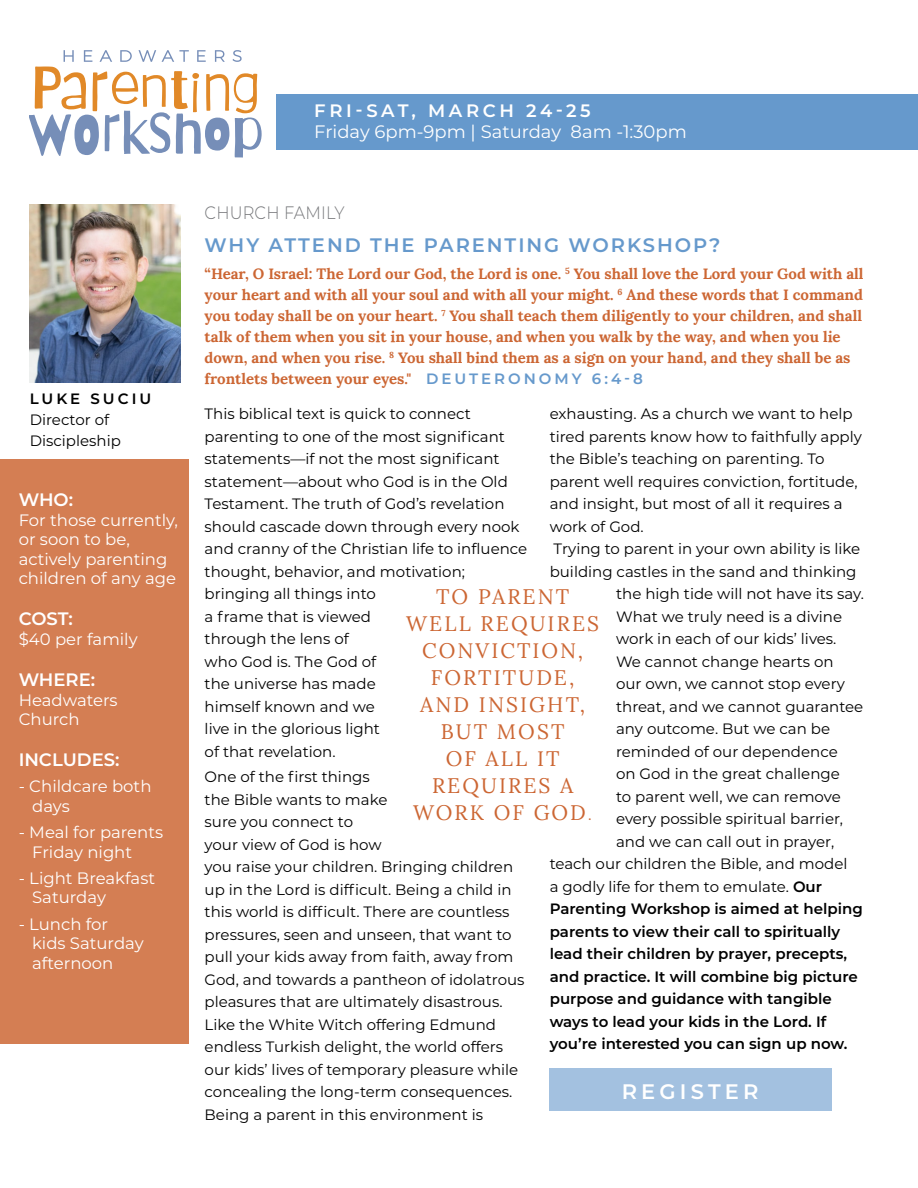
<style>
.page{position:relative;width:918px;height:1188px;background:#fff}
.page>*{position:absolute;margin:0;border:0;box-sizing:border-box;transform-origin:0 0}
.t1{font:21px/27px "Lora";letter-spacing:.1em;color:#c63;text-align:center}
.t2{font:600 21px "Montserrat";letter-spacing:.2em;color:#fff}
.t3{font:600 19.5px "Montserrat";letter-spacing:.1em;color:#69c}
.t4{font:18px "Montserrat";color:#fff}
.t5{font:600 18px "Montserrat";color:#fff}
.t6{font:600 18px "Montserrat";letter-spacing:.2em;color:#fff}
.t7{font:300 18px "Montserrat";letter-spacing:.01em;color:#77787b;scale:.9 1}
.t8{font:16.5px/19.5px "Montserrat";color:#fff}
.t9{font:15px/22.5px "Montserrat";color:#000}
.t10{font:700 15px/21px "Lora";color:#c63}
.t11{font:600 15px "Montserrat";color:#000}
.t12{font:600 15px "Montserrat";letter-spacing:.2em;color:#000}
.s1{font-family:"Montserrat";font-weight:600;color:#69c}
.s2{font-weight:600}
.s3{font-family:"Montserrat";font-weight:300}
</style>
<div class="page">
<div style="left:277px;top:95px;width:641px;height:55px;background:#69c"></div>
<div style="left:0;top:459px;width:188px;height:584px;background:#d47e53"></div>
<img style="left:30px;top:204px;width:150px;height:178px">
<svg style="left:30px;top:50px;width:232px;height:108px"></svg>
<div style="left:549px;top:1068px;width:283px;height:42px;background:#a3c1e0"></div>
<p class="t12" style="left:30px;top:388px;width:123px">LUKE SUCIU</p>
<p class="t9" style="left:30px;top:409px;width:93px;line-height:21px">Director of<br>Discipleship</p>
<p class="t5" style="left:19px;top:487px;width:56px">WHO:</p>
<p class="t8" style="left:19px;top:510px;width:161px">For those currently, or soon to be, actively parenting children of any age</p>
<p class="t5" style="left:19px;top:606px;width:56px">COST:</p>
<p class="t8" style="left:19px;top:629px;width:121px">$40 per family</p>
<p class="t5" style="left:19px;top:667px;width:78px">WHERE:</p>
<p class="t8" style="left:19px;top:689px;width:101px">Headwaters<br>Church</p>
<p class="t5" style="left:19px;top:747px;width:102px">INCLUDES:</p>
<p class="t8" style="left:32px;top:776px;width:121px;text-indent:-13px">- Childcare both days</p>
<p class="t8" style="left:32px;top:822px;width:133px;text-indent:-13px">- Meal for parents<br>Friday night</p>
<p class="t8" style="left:32px;top:868px;width:124px;text-indent:-13px">- Light Breakfast<br>Saturday</p>
<p class="t8" style="left:32px;top:913px;width:113px;text-indent:-13px">- Lunch for kids Saturday afternoon</p>
<p class="t6" style="left:314px;top:98px;width:278px">FRI-SAT, MARCH 24-25</p>
<p class="t4" style="left:314px;top:120px;width:374px">Friday 6pm-9pm | Saturday 8am -1:30pm</p>
<p class="t7" style="left:205px;top:200px;width:157px">CHURCH FAMILY</p>
<h2 class="t3" style="left:205px;top:231px;width:517px">WHY ATTEND THE PARENTING WORKSHOP?</h2>
<p class="t10" style="left:205px;top:262px;width:660px">“Hear, O Israel: The Lord our God, the Lord is one. <sup>5</sup> You shall love the Lord your God with all your heart and with all your soul and with all your might. <sup>6</sup> And these words that I command you today shall be on your heart. <sup>7</sup> You shall teach them diligently to your children, and shall talk of them when you sit in your house, and when you walk by the way, and when you lie down, and when you rise. <sup>8</sup> You shall bind them as a sign on your hand, and they shall be as frontlets between your eyes." <span class="s1">D E U T E R O N O M Y 6 : 4 - 8</span></p>
<p class="t9" style="left:205px;top:402px;width:324px">This biblical text is quick to connect parenting to one of the most significant statements—if not the most significant statement—about who God is in the Old<br>Testament. The truth of God’s revelation should cascade down through every nook and cranny of the Christian life to influence thought, behavior, and motivation; bringing all things into<br>a frame that is viewed<br>through the lens of<br>who God is. The God of<br>the universe has made<br>himself known and we<br>live in the glorious light<br>of that revelation.</p>
<p class="t9" style="left:205px;top:765px;width:321px">One of the first things<br>the Bible wants to make<br>sure you connect to<br>your view of God is how<br>you raise your children. Bringing children up in the Lord is difficult. Being a child in this world is difficult. There are countless pressures, seen and unseen, that want to pull your kids away from faith, away from God, and towards a pantheon of idolatrous pleasures that are ultimately disastrous.<br>Like the White Witch offering Edmund endless Turkish delight, the world offers our kids’ lives of temporary pleasure while concealing the long-term consequences.<br>Being a parent in this environment is</p>
<p class="t9" style="left:550px;top:402px;width:305px">exhausting. As a church we want to help</p>
<p class="t9" style="left:550px;top:425px;width:314px">tired parents know how to faithfully apply</p>
<p class="t9" style="left:550px;top:447px;width:276px">the Bible’s teaching on parenting. To</p>
<p class="t9" style="left:550px;top:470px;width:309px">parent well requires conviction, fortitude,</p>
<p class="t9" style="left:550px;top:492px;width:294px">and insight, but most of all it requires a</p>
<p class="t9" style="left:550px;top:515px;width:95px">work of God.</p>
<p class="t9" style="left:554px;top:537px;width:308px">Trying to parent in your own ability is like</p>
<p class="t9" style="left:550px;top:560px;width:308px">building castles in the sand and thinking</p>
<p class="t9" style="left:616px;top:582px;width:249px">the high tide will not have its say.</p>
<p class="t9" style="left:616px;top:605px;width:228px">What we truly need is a divine</p>
<p class="t9" style="left:616px;top:627px;width:222px">work in each of our kids’ lives.</p>
<p class="t9" style="left:616px;top:650px;width:219px">We cannot change hearts on</p>
<p class="t9" style="left:616px;top:672px;width:230px">our own, we cannot stop every</p>
<p class="t9" style="left:616px;top:695px;width:249px">threat, and we cannot guarantee</p>
<p class="t9" style="left:616px;top:717px;width:216px">any outcome. But we can be</p>
<p class="t9" style="left:616px;top:740px;width:223px">reminded of our dependence</p>
<p class="t9" style="left:616px;top:762px;width:225px">on God in the great challenge</p>
<p class="t9" style="left:616px;top:785px;width:226px">to parent well, we can remove</p>
<p class="t9" style="left:616px;top:807px;width:229px">every possible spiritual barrier,</p>
<p class="t9" style="left:616px;top:830px;width:220px">and we can call out in prayer,</p>
<p class="t9" style="left:550px;top:852px;width:299px">teach our children the Bible, and model</p>
<p class="t9" style="left:550px;top:875px;width:274px">a godly life for them to emulate. <span class="s2">Our</span></p>
<p class="t11" style="left:550px;top:898px;width:315px">Parenting Workshop is aimed at helping</p>
<p class="t11" style="left:550px;top:921px;width:292px">parents to view their call to spiritually</p>
<p class="t11" style="left:550px;top:943px;width:299px">lead their children by prayer, precepts,</p>
<p class="t11" style="left:550px;top:966px;width:310px">and practice. It will combine big picture</p>
<p class="t11" style="left:550px;top:988px;width:283px">purpose and guidance with tangible</p>
<p class="t11" style="left:550px;top:1011px;width:278px">ways to lead your kids in the Lord. If</p>
<p class="t11" style="left:550px;top:1033px;width:299px">you’re interested you can sign up now.</p>
<h1 class="t1" style="left:406px;top:582px;width:194px">TO PARENT<br>WELL REQUIRES<br>CONVICTION,<br>FORTITUDE,<br>AND INSIGHT,<br>BUT MOST<br>OF ALL IT<br>REQUIRES A<br>WORK OF GOD<span class="s3">.</span></h1>
<h1 class="t2" style="left:622px;top:1076px;width:138px">REGISTER</h1>
</div>
